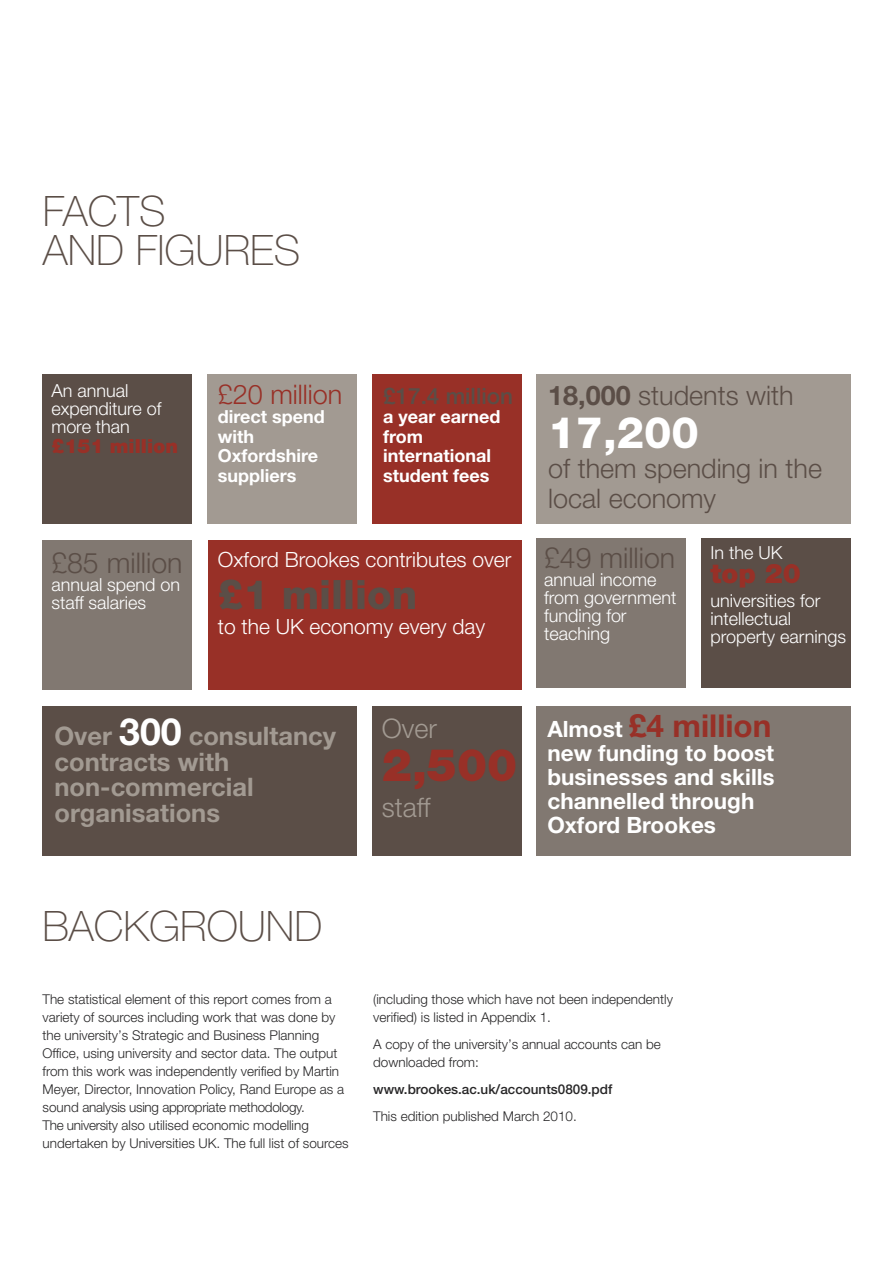
<style>
.page{position:relative;width:893px;height:1263px;background:#fff}
.page>*{position:absolute;margin:0;border:0;box-sizing:border-box;transform-origin:0 0}
.t1{font:900 45px "Helvetica Neue";color:#983027}
.t2{font:800 43.5px "Helvetica Neue";color:#fff}
.t3{font:100 42px/39px "Helvetica Neue";color:#5b4e47}
.t4{font:800 40.5px "Helvetica Neue";color:#5b4e47}
.t5{font:700 31.5px "Helvetica Neue";color:#983027}
.t6{font:300 28.5px "Helvetica Neue";color:#5b4e47}
.t7{font:300 27px/30px "Helvetica Neue";color:#5b4e47}
.t8{font:300 27px "Helvetica Neue";color:#983027}
.t9{font:300 27px "Helvetica Neue";color:#a29a92}
.t10{font:900 27px "Helvetica Neue";color:#983027}
.t11{font:700 25.5px/25.5px "Helvetica Neue";color:#a29a92}
.t12{font:700 22.5px/24px "Helvetica Neue";color:#fff}
.t13{font:500 22.5px "Helvetica Neue";color:#5b4e47}
.t14{font:300 21px "Helvetica Neue";color:#fff}
.t15{font:900 19.5px "Helvetica Neue";color:#983027}
.t16{font:300 18px/18px "Helvetica Neue";color:#fff}
.t17{font:700 18px/19.5px "Helvetica Neue";color:#fff}
.t18{font:300 13.5px/18px "Helvetica Neue";color:#272627}
.t19{font:500 13.5px "Helvetica Neue";color:#272627}
.s1{font-size:37.5px;color:#fff}
.s2{font-weight:700}
.s3{font-size:22.5px;color:#fff}
</style>
<div class="page">
<div style="left:43px;top:374px;width:149px;height:149px;background:#5b4e47"></div>
<div style="left:208px;top:374px;width:149px;height:149px;background:#a29a92"></div>
<div style="left:372px;top:374px;width:150px;height:149px;background:#983027"></div>
<div style="left:43px;top:540px;width:149px;height:149px;background:#817871"></div>
<div style="left:43px;top:706px;width:314px;height:149px;background:#5b4e47"></div>
<div style="left:537px;top:706px;width:314px;height:149px;background:#817871"></div>
<div style="left:208px;top:540px;width:314px;height:149px;background:#983027"></div>
<div style="left:537px;top:374px;width:314px;height:149px;background:#a29a92"></div>
<div style="left:537px;top:538px;width:149px;height:150px;background:#817871"></div>
<div style="left:372px;top:706px;width:149px;height:149px;background:#5b4e47"></div>
<div style="left:701px;top:538px;width:150px;height:150px;background:#5b4e47"></div>
<h3 class="t3" style="left:43px;top:195px;width:259px">FACTS<br>AND FIGURES</h3>
<h3 class="t16" style="left:51px;top:384px;width:112px">An annual expenditure of more than</h3>
<h3 class="t15" style="left:51px;top:439px;width:128px">£151 million</h3>
<h3 class="t6" style="left:51px;top:553px;width:133px">£85 million</h3>
<h3 class="t16" style="left:51px;top:577px;width:130px">annual spend on staff salaries</h3>
<h3 class="t8" style="left:218px;top:384px;width:126px">£20 million</h3>
<h3 class="t17" style="left:218px;top:409px;width:108px">direct spend with<br>Oxfordshire suppliers</h3>
<h3 class="t13" style="left:383px;top:388px;width:131px">£17.4 million</h3>
<h3 class="t17" style="left:383px;top:409px;width:119px">a year earned from international student fees</h3>
<h3 class="t14" style="left:218px;top:551px;width:295px">Oxford Brookes contributes over</h3>
<h3 class="t4" style="left:218px;top:580px;width:201px">£1 million</h3>
<h3 class="t14" style="left:218px;top:619px;width:269px">to the UK economy every day</h3>
<h3 class="t11" style="left:55px;top:726px;width:283px">Over <span class="s1">300</span> consultancy contracts with non-commercial organisations</h3>
<h3 class="t9" style="left:382px;top:718px;width:56px">Over</h3>
<h1 class="t1" style="left:382px;top:749px;width:137px">2,500</h1>
<h3 class="t9" style="left:382px;top:798px;width:50px">staff</h3>
<h3 class="t7" style="left:548px;top:383px;width:247px"><span class="s2">18,000</span> students with</h3>
<h2 class="t2" style="left:548px;top:417px;width:152px">17,200</h2>
<h3 class="t7" style="left:548px;top:456px;width:275px">of them spending in the local economy</h3>
<h3 class="t6" style="left:544px;top:547px;width:133px">£49 million</h3>
<h3 class="t16" style="left:544px;top:572px;width:134px">annual income from government funding for teaching</h3>
<h3 class="t16" style="left:710px;top:545px;width:73px">In the UK</h3>
<h3 class="t10" style="left:710px;top:564px;width:92px">top 20</h3>
<h3 class="t16" style="left:710px;top:593px;width:137px">universities for intellectual property earnings</h3>
<h3 class="t5" style="left:547px;top:714px;width:226px"><span class="s3">Almost</span> £4 million</h3>
<h3 class="t12" style="left:547px;top:743px;width:229px">new funding to boost businesses and skills channelled through<br>Oxford Brookes</h3>
<h3 class="t3" style="left:43px;top:910px;width:281px">BACKGROUND</h3>
<p class="t18" style="left:43px;top:991px;width:308px">The statistical element of this report comes from a variety of sources including work that was done by the university’s Strategic and Business Planning Office, using university and sector data. The output from this work was independently verified by Martin Meyer, Director, Innovation Policy, Rand Europe as a sound analysis using appropriate methodology.<br>The university also utilised economic modelling undertaken by Universities UK. The full list of sources</p>
<p class="t18" style="left:373px;top:991px;width:301px">(including those which have not been independently verified) is listed in Appendix 1.</p>
<p class="t18" style="left:373px;top:1036px;width:289px">A copy of the university’s annual accounts can be downloaded from:</p>
<p class="t19" style="left:373px;top:1084px;width:241px">www.brookes.ac.uk/accounts0809.pdf</p>
<p class="t18" style="left:373px;top:1108px;width:205px">This edition published March 2010.</p>
</div>
